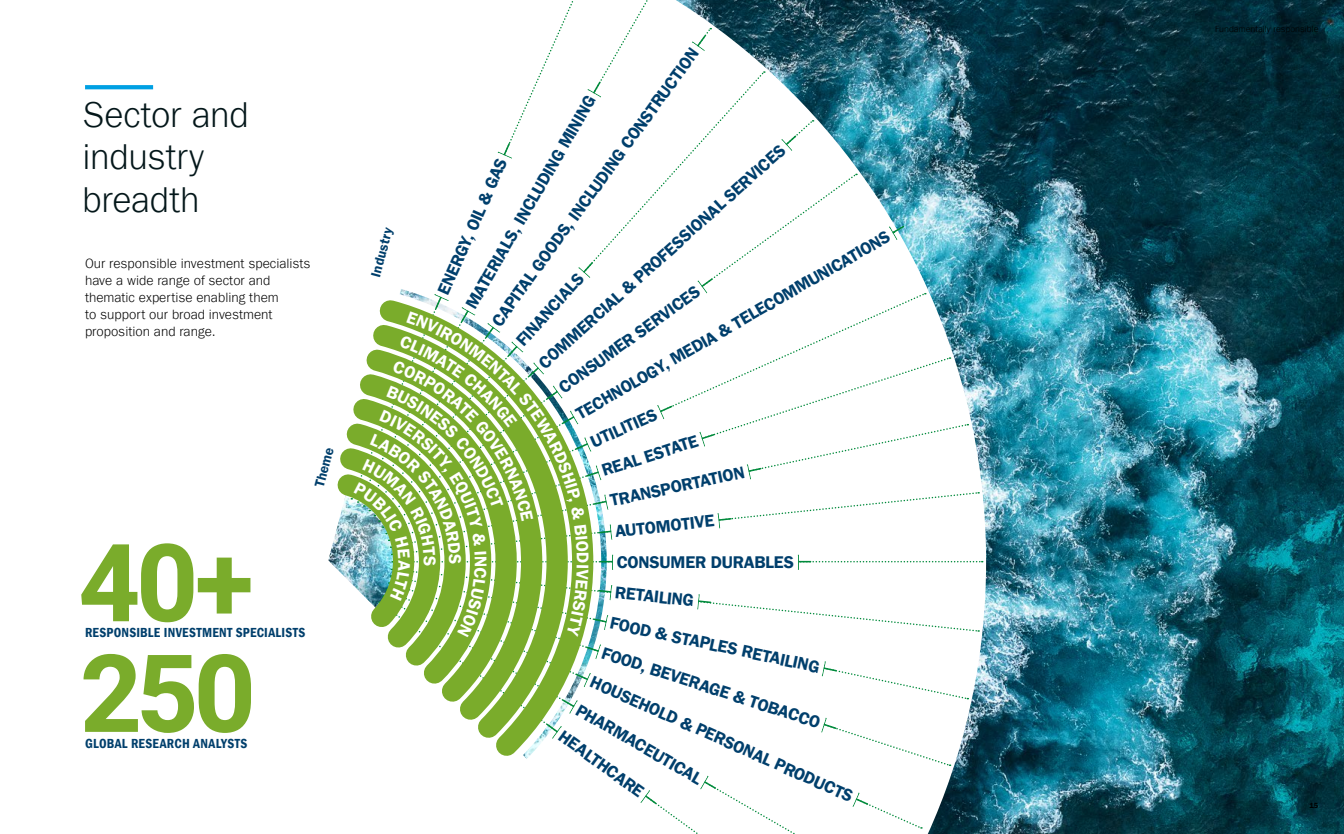
<style>
.page{position:relative;width:1344px;height:834px;background:#fff}
.page>*{position:absolute;margin:0;border:0;box-sizing:border-box;transform-origin:0 0}
.t1{font:700 108px "Heebo";color:#7aac2b}
.t2{font:300 36px/42.5px "ITC Frank Gofor Ameriprise";letter-spacing:-.005em;color:#04171a}
.t3{font:16.95px "ITC Frank Gofor Ameriprise Dm";letter-spacing:-.015em;color:#003f6c}
.t4{font:300 13.5px/17px "ITC Frank Gofor Ameriprise";color:#000}
.t5{font:13.5px "ITC Frank Gofor Ameriprise Dm Cn";letter-spacing:.02em;color:#003f6c}
.t6{font:13.5px "ITC Frank Gofor Ameriprise Dm";color:#003f6c}
.t7{font:300 9px "ITC Frank Gofor Ameriprise";color:#000}
.t8{font:7.5px "ITC Frank Gofor Ameriprise Dm";color:#000}
</style>
<div class="page">
<img style="left:676px;top:0;width:668px;height:833px">
<svg style="left:541px;top:28px;width:176px;height:43px"></svg>
<svg style="left:670px;top:815px;width:224px;height:18px"></svg>
<svg style="left:85px;top:85px;width:68px;height:4px"></svg>
<svg style="left:328px;top:71px;width:654px;height:744px"></svg>
<p class="t2" style="left:82px;top:94px;width:168px">Sector and industry breadth</p>
<p class="t4" style="left:85px;top:255px;width:227px">Our responsible investment specialists have a wide range of sector and thematic expertise enabling them<br>to support our broad investment proposition and range.</p>
<p class="t6" style="left:368px;top:274px;width:52px;rotate:-75deg">Industry</p>
<p class="t6" style="left:311px;top:485px;width:42px;rotate:-75deg">Theme</p>
<p class="t1" style="left:78px;top:508px;width:177px">40+</p>
<p class="t5" style="left:85px;top:624px;width:222px">RESPONSIBLE INVESTMENT SPECIALISTS</p>
<p class="t1" style="left:80px;top:618px;width:177px">250</p>
<p class="t5" style="left:85px;top:735px;width:164px">GLOBAL RESEARCH ANALYSTS</p>
<p class="t3" style="left:488px;top:318px;width:341px;rotate:-54deg">CAPITAL GOODS, INCLUDING CONSTRUCTION</p>
<p class="t3" style="left:461px;top:302px;width:245px;rotate:-60deg">MATERIALS, INCLUDING MINING</p>
<p class="t3" style="left:534px;top:358px;width:327px;rotate:-42deg">COMMERCIAL &amp; PROFESSIONAL SERVICES</p>
<p class="t3" style="left:433px;top:289px;width:149px;rotate:-66deg">ENERGY, OIL &amp; GAS</p>
<p class="t3" style="left:572px;top:406px;width:361px;rotate:-30deg">TECHNOLOGY, MEDIA &amp; TELECOMMUNICATIONS</p>
<p class="t3" style="left:512px;top:337px;width:93px;rotate:-48deg">FINANCIALS</p>
<p class="t3" style="left:555px;top:381px;width:172px;rotate:-36deg">CONSUMER SERVICES</p>
<p class="t3" style="left:587px;top:433px;width:73px;rotate:-24deg">UTILITIES</p>
<p class="t3" style="left:599px;top:461px;width:102px;rotate:-18deg">REAL ESTATE</p>
<p class="t3" style="left:608px;top:490px;width:139px;rotate:-12deg">TRANSPORTATION</p>
<p class="t3" style="left:614px;top:521px;width:101px;rotate:-6deg">AUTOMOTIVE</p>
<p class="t3" style="left:617px;top:551px;width:179px">CONSUMER DURABLES</p>
<p class="t3" style="left:616px;top:582px;width:81px;rotate:6deg">RETAILING</p>
<p class="t3" style="left:612px;top:612px;width:215px;rotate:12deg">FOOD &amp; STAPLES RETAILING</p>
<p class="t3" style="left:605px;top:642px;width:230px;rotate:18deg">FOOD, BEVERAGE &amp; TOBACCO</p>
<p class="t3" style="left:595px;top:671px;width:287px;rotate:24deg">HOUSEHOLD &amp; PERSONAL PRODUCTS</p>
<p class="t3" style="left:582px;top:699px;width:144px;rotate:30deg">PHARMACEUTICAL</p>
<p class="t3" style="left:566px;top:726px;width:102px;rotate:36deg">HEALTHCARE</p>
<p class="t7" style="left:1215px;top:24px;width:105px">Fundamentally responsible</p>
<p class="t8" style="left:1309px;top:801px;width:10px">15</p>
</div>
